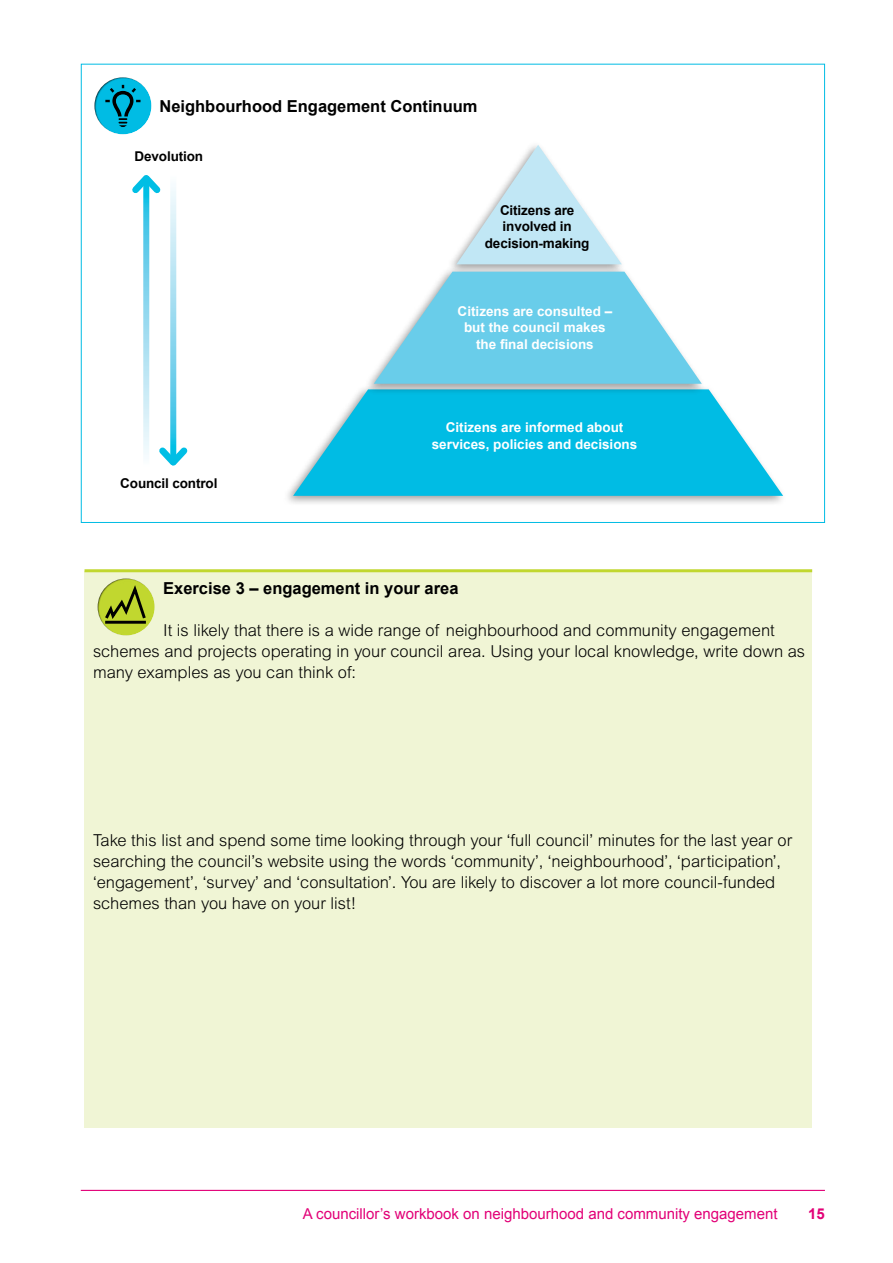
<style>
.page{position:relative;width:893px;height:1263px;background:#fff}
.page>*{position:absolute;margin:0;border:0;box-sizing:border-box;transform-origin:0 0}
.t1{font:300 16.5px/21px "Arial MT Std";color:#000}
.t2{font:700 16.5px "Arial";color:#000}
.t3{font:15px "Arial";color:#e20177}
.t4{font:700 15px "Arial";color:#e20177}
.t5{font:700 13.5px/16.5px "Arial";color:#fff;text-align:center}
.t6{font:700 13.5px/16.5px "Arial";letter-spacing:-.01em;color:#000;text-align:center}
</style>
<div class="page">
<hr style="left:81px;top:1190px;width:744px;height:1px;background:#e20177">
<div style="left:446px;top:140px;width:180px;height:135px;background:#000;opacity:.4"></div>
<svg style="left:456px;top:145px;width:166px;height:119px"></svg>
<div style="left:93px;top:76px;width:60px;height:60px;background:#000;opacity:.75"></div>
<svg style="left:105px;top:85px;width:35px;height:42px"></svg>
<div style="left:283px;top:384px;width:504px;height:123px;background:#000;opacity:.4"></div>
<svg style="left:293px;top:389px;width:490px;height:107px;background:#28c5e7"></svg>
<div style="left:363px;top:266px;width:343px;height:129px;background:#000;opacity:.4"></div>
<svg style="left:374px;top:272px;width:328px;height:112px"></svg>
<svg style="left:170px;top:187px;width:6px;height:254px;background:#9cddf1"></svg>
<svg style="left:159px;top:441px;width:29px;height:25px"></svg>
<svg style="left:143px;top:199px;width:6px;height:256px;background:#9bddf0"></svg>
<svg style="left:132px;top:175px;width:29px;height:24px"></svg>
<div style="left:85px;top:571px;width:727px;height:556px;background:#f0f5d5"></div>
<hr style="left:85px;top:569px;width:727px;height:3px;background:#c1d72f">
<div style="left:96px;top:577px;width:60px;height:60px;background:#000;opacity:.75"></div>
<svg style="left:102px;top:581px;width:46px;height:41px;background:#a3b42f"></svg>
<hr style="left:105px;top:621px;width:41px;height:3px;background:#000">
<p class="t2" style="left:159px;top:95px;width:320px">Neighbourhood Engagement Continuum</p>
<p class="t6" style="left:135px;top:148px;width:70px">Devolution</p>
<p class="t6" style="left:120px;top:476px;width:99px">Council control</p>
<p class="t6" style="left:485px;top:202px;width:106px">Citizens are involved in decision-making</p>
<p class="t5" style="left:458px;top:303px;width:156px">Citizens are consulted – but the council makes the final decisions</p>
<p class="t5" style="left:432px;top:420px;width:207px">Citizens are informed about services, policies and decisions</p>
<p class="t2" style="left:163px;top:577px;width:297px">Exercise 3 – engagement in your area</p>
<p class="t1" style="left:93px;top:619px;width:714px;text-indent:70px">It is likely that there is a wide range of neighbourhood and community engagement schemes and projects operating in your council area. Using your local knowledge, write down as many examples as you can think of:</p>
<p class="t1" style="left:93px;top:829px;width:701px">Take this list and spend some time looking through your ‘full council’ minutes for the last year or searching the council’s website using the words ‘community’, ‘neighbourhood’, ‘participation’, ‘engagement’, ‘survey’ and ‘consultation’. You are likely to discover a lot more council-funded schemes than you have on your list!</p>
<p class="t3" style="left:303px;top:1203px;width:476px">A councillor’s workbook on neighbourhood and community engagement</p>
<p class="t4" style="left:808px;top:1203px;width:18px">15</p>
</div>
